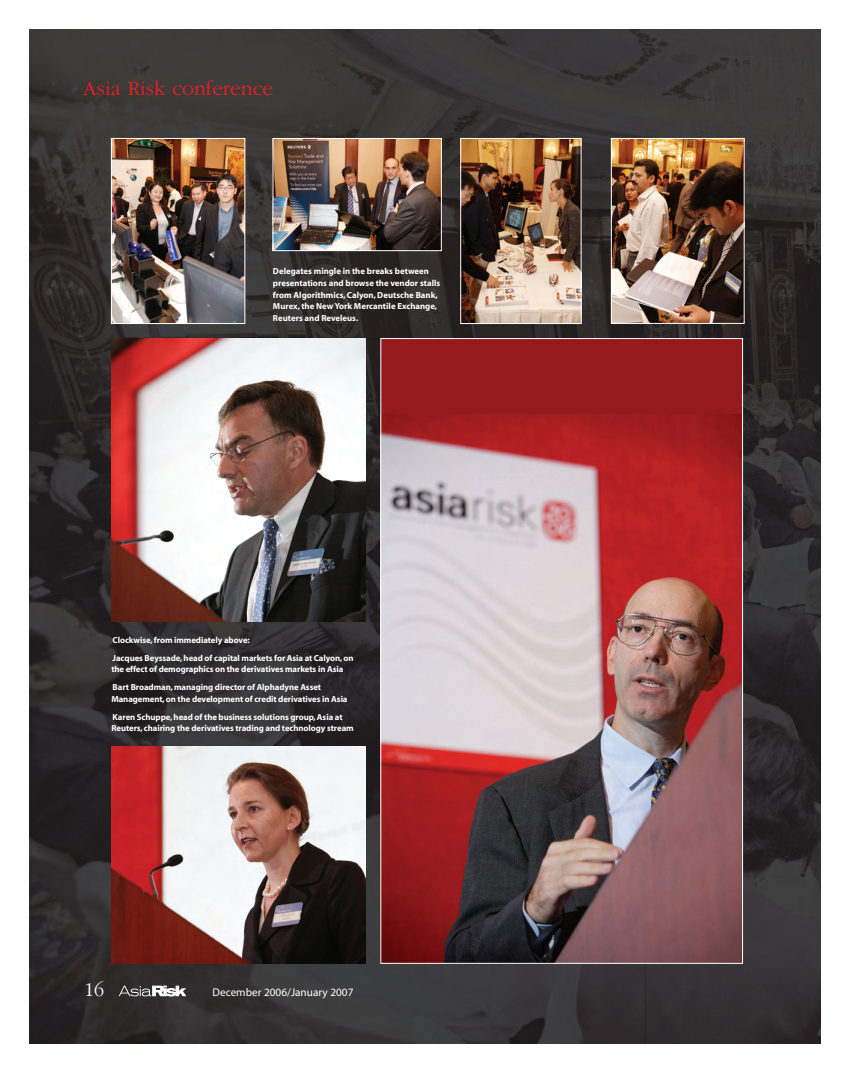
<style>
.page{position:relative;width:847px;height:1073px;background:#fff}
.page>*{position:absolute;margin:0;border:0;box-sizing:border-box;transform-origin:0 0}
.t1{font:300 21.25px "Garamond";color:#ee1d23}
.t2{font:300 20px "Garamond";color:#fff}
.t3{font:11.25px "Myriad";color:#fff}
.t4{font:700 8.75px/11.6px "Myriad";letter-spacing:-.01em;color:#fff}
</style>
<div class="page">
<img style="left:30px;top:30px;width:790px;height:1013px">
<svg style="left:119px;top:986px;width:67px;height:10px"></svg>
<img style="left:113px;top:140px;width:130px;height:182px">
<div style="left:111px;top:138px;width:134px;height:186px;border:1px solid #fff"></div>
<img style="left:275px;top:140px;width:164px;height:109px">
<div style="left:273px;top:138px;width:168px;height:113px;border:1px solid #fff"></div>
<img style="left:462px;top:140px;width:117px;height:182px">
<div style="left:460px;top:138px;width:121px;height:186px;border:1px solid #fff"></div>
<img style="left:613px;top:140px;width:129px;height:182px">
<div style="left:611px;top:138px;width:133px;height:186px;border:1px solid #fff"></div>
<img style="left:111px;top:747px;width:254px;height:216px">
<img style="left:111px;top:338px;width:254px;height:283px">
<div style="left:380px;top:339px;width:362px;height:624px;background:#951a1e"></div>
<img style="left:382px;top:414px;width:358px;height:547px">
<h1 class="t1" style="left:83px;top:77px;width:192px">Asia Risk conference</h1>
<p class="t4" style="left:273px;top:266px;width:169px">Delegates mingle in the breaks between presentations and browse the vendor stalls from Algorithmics, Calyon, Deutsche Bank, Murex, the New York Mercantile Exchange, Reuters and Reveleus.</p>
<p class="t4" style="left:113px;top:631px;width:242px;line-height:17.9px">Clockwise, from immediately above:<br>Jacques Beyssade, head of capital markets for Asia at Calyon, on</p>
<p class="t4" style="left:111px;top:661px;width:233px;line-height:17.9px">the effect of demographics on the derivatives markets in Asia<br>Bart Broadman, managing director of Alphadyne Asset</p>
<p class="t4" style="left:111px;top:690px;width:238px;line-height:17.9px">Management, on the development of credit derivatives in Asia<br>Karen Schuppe, head of the business solutions group, Asia at</p>
<p class="t4" style="left:111px;top:723px;width:244px">Reuters, chairing the derivatives trading and technology stream</p>
<h2 class="t2" style="left:84px;top:980px;width:21px">16</h2>
<p class="t3" style="left:212px;top:987px;width:142px">December 2006/January 2007</p>
</div>
